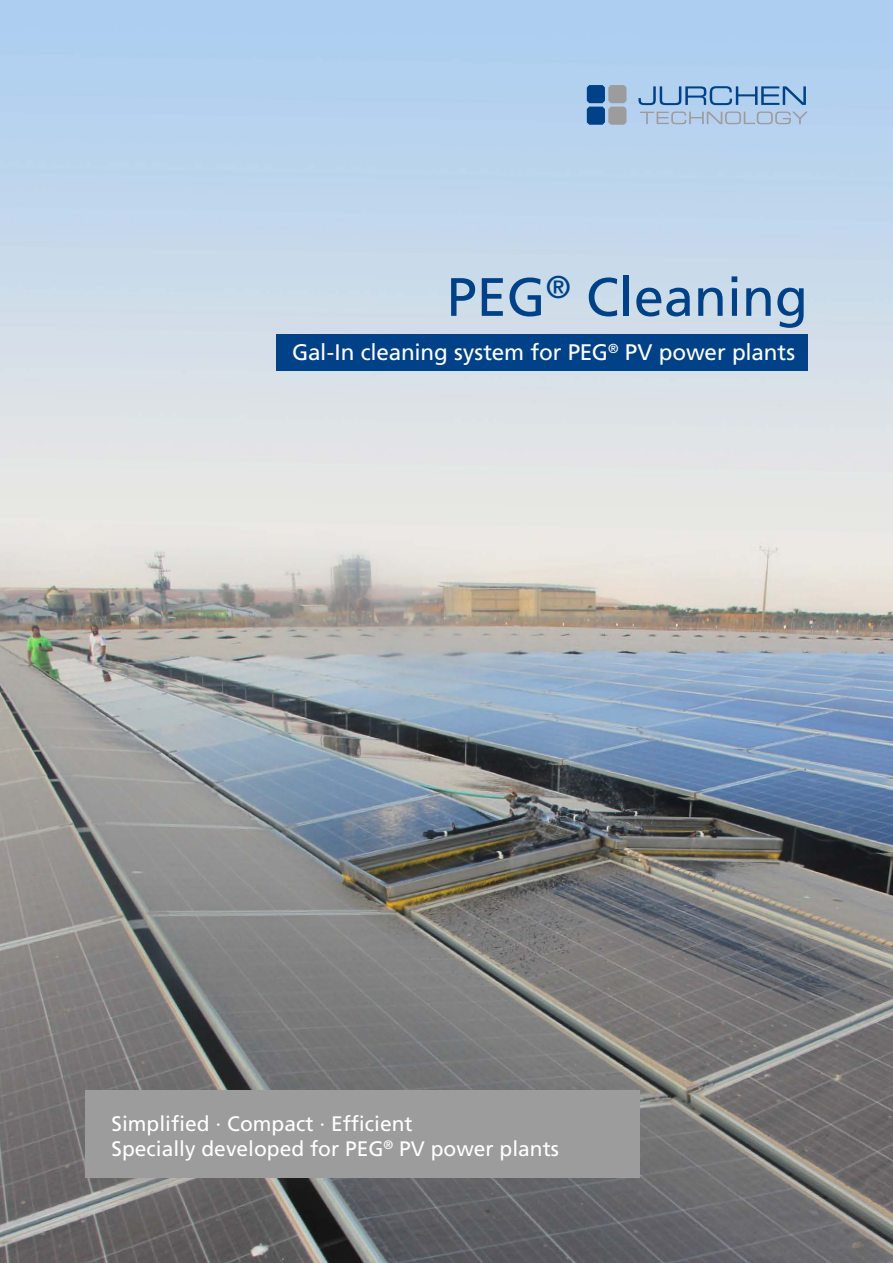
<style>
.page{position:relative;width:893px;height:1263px;background:#fff}
.page>*{position:absolute;margin:0;border:0;box-sizing:border-box;transform-origin:0 0}
.t1{font:54px "Frutiger";color:#004188}
.t2{font:22.5px "Frutiger";letter-spacing:-.01em;color:#fff}
.t3{font:21px/25.2px "Frutiger";color:#fff}
</style>
<div class="page">
<img style="left:0;top:0;width:893px;height:1263px">
<svg style="left:587px;top:85px;width:39px;height:40px;background:#6181a4"></svg>
<svg style="left:638px;top:86px;width:168px;height:19px;background:#7fa7d0"></svg>
<svg style="left:640px;top:112px;width:168px;height:12px;background:#afc2d9"></svg>
<div style="left:85px;top:1091px;width:554px;height:87px;background:#9c9c9d"></div>
<div style="left:276px;top:335px;width:532px;height:36px;background:#004188"></div>
<h1 class="t1" style="left:447px;top:265px;width:363px">PEG<sup>®</sup> Cleaning</h1>
<p class="t2" style="left:292px;top:339px;width:505px">Gal-In cleaning system for PEG<sup>®</sup> PV power plants</p>
<p class="t3" style="left:112px;top:1111px;width:449px">Simplified · Compact · Efficient<br>Specially developed for PEG<sup>®</sup> PV power plants</p>
</div>
